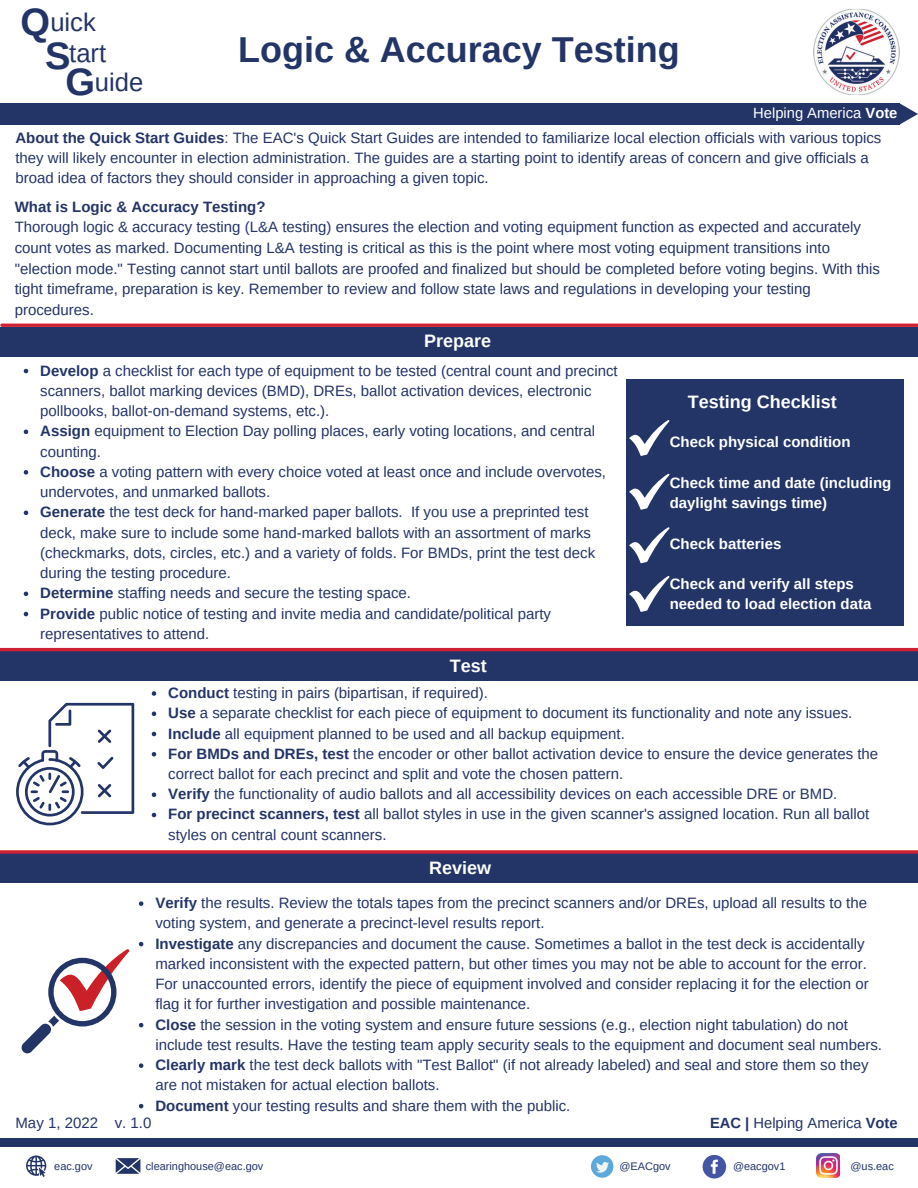
<style>
.page{position:relative;width:918px;height:1188px;background:#fff}
.page>*{position:absolute;margin:0;border:0;box-sizing:border-box;transform-origin:0 0}
.t1{font:700 38.1px "Arimo";color:#233467}
.t2{font:700 36px "Arimo";color:#233467}
.t3{font:25.65px/29.2px "Arimo";color:#233467}
.t4{font:700 18px "Arimo";color:#fff}
.t5{font:15px/20.2px "Arimo";color:#233467}
.t6{font:700 15px/20.2px "Arimo";color:#fff}
.t7{font:14.7px "Arimo";color:#233467}
.t8{font:14.7px "Arimo";color:#fff}
.t9{font:10.95px "Arimo";color:#233467}
.s1{font-weight:700;font-size:38.1px}
.s2{font-weight:700}
</style>
<div class="page">
<div style="left:0;top:1138px;width:918px;height:9px;background:#233467"></div>
<div style="left:0;top:327px;width:918px;height:29px;background:#233467"></div>
<hr style="left:2px;top:324px;width:916px;height:3px;background:#d02033">
<div style="left:0;top:651px;width:918px;height:30px;background:#233467"></div>
<hr style="left:0;top:648px;width:918px;height:3px;background:#d02033">
<div style="left:0;top:854px;width:918px;height:29px;background:#233467"></div>
<svg style="left:0;top:850px;width:918px;height:4px"></svg>
<div style="left:0;top:103px;width:900px;height:22px;background:#233467"></div>
<svg style="left:900px;top:103px;width:18px;height:22px"></svg>
<div style="left:626px;top:379px;width:278px;height:247px;background:#233467"></div>
<svg style="left:629px;top:420px;width:40px;height:36px"></svg>
<svg style="left:629px;top:474px;width:40px;height:36px"></svg>
<svg style="left:629px;top:527px;width:40px;height:36px"></svg>
<svg style="left:629px;top:576px;width:40px;height:36px"></svg>
<svg style="left:24px;top:369px;width:4px;height:4px"></svg>
<svg style="left:24px;top:430px;width:4px;height:4px"></svg>
<svg style="left:24px;top:470px;width:4px;height:5px"></svg>
<svg style="left:24px;top:511px;width:4px;height:4px"></svg>
<svg style="left:24px;top:592px;width:4px;height:4px"></svg>
<svg style="left:24px;top:612px;width:4px;height:4px"></svg>
<svg style="left:139px;top:901px;width:4px;height:5px"></svg>
<svg style="left:139px;top:942px;width:4px;height:4px"></svg>
<svg style="left:139px;top:1023px;width:4px;height:4px"></svg>
<svg style="left:139px;top:1063px;width:4px;height:5px"></svg>
<svg style="left:139px;top:1104px;width:4px;height:4px"></svg>
<svg style="left:152px;top:691px;width:4px;height:5px"></svg>
<svg style="left:152px;top:712px;width:4px;height:4px"></svg>
<svg style="left:152px;top:732px;width:4px;height:4px"></svg>
<svg style="left:152px;top:752px;width:4px;height:5px"></svg>
<svg style="left:152px;top:793px;width:4px;height:4px"></svg>
<svg style="left:152px;top:813px;width:4px;height:4px"></svg>
<img style="left:814px;top:9px;width:85px;height:86px">
<svg style="left:16px;top:703px;width:118px;height:122px"></svg>
<svg style="left:21px;top:949px;width:108px;height:104px"></svg>
<svg style="left:26px;top:1156px;width:20px;height:21px"></svg>
<svg style="left:116px;top:1158px;width:24px;height:16px"></svg>
<div style="left:591px;top:1155px;width:22px;height:23px;background:#5da9dc;border-radius:50%"></div>
<svg style="left:596px;top:1162px;width:13px;height:11px"></svg>
<svg style="left:703px;top:1155px;width:23px;height:24px"></svg>
<img style="left:816px;top:1154px;width:24px;height:24px">
<p class="t3" style="left:21px;top:7px;width:77px"><span class="s1">Q</span>uick</p>
<p class="t1" style="left:45px;top:34px;width:27px">S</p>
<p class="t1" style="left:66px;top:61px;width:31px">G</p>
<p class="t3" style="left:95px;top:39px;width:50px;text-indent:-26px">tart uide</p>
<h1 class="t2" style="left:238px;top:29px;width:443px">Logic &amp; Accuracy Testing</h1>
<p class="t8" style="left:753px;top:105px;width:146px">Helping America <span class="s2">Vote</span></p>
<p class="t5" style="left:15px;top:128px;width:868px"><span class="s2">About the Quick Start Guides</span>: The EAC's Quick Start Guides are intended to familiarize local election officials with various topics they will likely encounter in election administration. The guides are a starting point to identify areas of concern and give officials a broad idea of factors they should consider in approaching a given topic.</p>
<p class="t5" style="left:15px;top:196px;width:867px;line-height:20.7px"><span class="s2">What is Logic &amp; Accuracy Testing?<br></span>Thorough logic &amp; accuracy testing (L&amp;A testing) ensures the election and voting equipment function as expected and accurately count votes as marked. Documenting L&amp;A testing is critical as this is the point where most voting equipment transitions into "election mode." Testing cannot start until ballots are proofed and finalized but should be completed before voting begins. With this tight timeframe, preparation is key. Remember to review and follow state laws and regulations in developing your testing procedures.</p>
<h2 class="t4" style="left:424px;top:331px;width:69px">Prepare</h2>
<p class="t5" style="left:40px;top:360px;width:579px"><span class="s2">Develop</span> a checklist for each type of equipment to be tested (central count and precinct scanners, ballot marking devices (BMD), DREs, ballot activation devices, electronic pollbooks, ballot-on-demand systems, etc.).<br><span class="s2">Assign</span> equipment to Election Day polling places, early voting locations, and central counting.<br><span class="s2">Choose</span> a voting pattern with every choice voted at least once and include overvotes, undervotes, and unmarked ballots.<br><span class="s2">Generate</span> the test deck for hand-marked paper ballots. If you use a preprinted test deck, make sure to include some hand-marked ballots with an assortment of marks (checkmarks, dots, circles, etc.) and a variety of folds. For BMDs, print the test deck during the testing procedure.<br><span class="s2">Determine</span> staffing needs and secure the testing space.<br><span class="s2">Provide</span> public notice of testing and invite media and candidate/political party representatives to attend.</p>
<p class="t4" style="left:688px;top:392px;width:151px">Testing Checklist</p>
<p class="t6" style="left:670px;top:432px;width:182px">Check physical condition</p>
<p class="t6" style="left:670px;top:473px;width:223px">Check time and date (including daylight savings time)</p>
<p class="t6" style="left:670px;top:533px;width:113px">Check batteries</p>
<p class="t6" style="left:670px;top:574px;width:203px">Check and verify all steps needed to load election data</p>
<h2 class="t4" style="left:450px;top:656px;width:39px">Test</h2>
<p class="t5" style="left:168px;top:683px;width:712px"><span class="s2">Conduct</span> testing in pairs (bipartisan, if required).<br><span class="s2">Use</span> a separate checklist for each piece of equipment to document its functionality and note any issues.<br><span class="s2">Include</span> all equipment planned to be used and all backup equipment.<br><span class="s2">For BMDs and DREs, test</span> the encoder or other ballot activation device to ensure the device generates the correct ballot for each precinct and split and vote the chosen pattern.<br><span class="s2">Verify</span> the functionality of audio ballots and all accessibility devices on each accessible DRE or BMD.<br><span class="s2">For precinct scanners, test</span> all ballot styles in use in the given scanner's assigned location. Run all ballot styles on central count scanners.</p>
<h2 class="t4" style="left:429px;top:858px;width:64px">Review</h2>
<p class="t5" style="left:155px;top:893px;width:728px"><span class="s2">Verify</span> the results. Review the totals tapes from the precinct scanners and/or DREs, upload all results to the voting system, and generate a precinct-level results report.<br><span class="s2">Investigate</span> any discrepancies and document the cause. Sometimes a ballot in the test deck is accidentally marked inconsistent with the expected pattern, but other times you may not be able to account for the error.<br>For unaccounted errors, identify the piece of equipment involved and consider replacing it for the election or flag it for further investigation and possible maintenance.<br><span class="s2">Close</span> the session in the voting system and ensure future sessions (e.g., election night tabulation) do not include test results. Have the testing team apply security seals to the equipment and document seal numbers.<br><span class="s2">Clearly mark</span> the test deck ballots with "Test Ballot" (if not already labeled) and seal and store them so they are not mistaken for actual election ballots.<br><span class="s2">Document</span> your testing results and share them with the public.</p>
<p class="t5" style="left:16px;top:1113px;width:137px">May 1, 2022 v. 1.0</p>
<p class="t7" style="left:710px;top:1115px;width:189px"><span class="s2">EAC |</span> Helping America <span class="s2">Vote</span></p>
<p class="t9" style="left:54px;top:1160px;width:40px">eac.gov</p>
<p class="t9" style="left:146px;top:1160px;width:119px">clearinghouse@eac.gov</p>
<p class="t9" style="left:619px;top:1160px;width:53px">@EACgov</p>
<p class="t9" style="left:733px;top:1160px;width:54px">@eacgov1</p>
<p class="t9" style="left:851px;top:1160px;width:45px">@us.eac</p>
</div>
